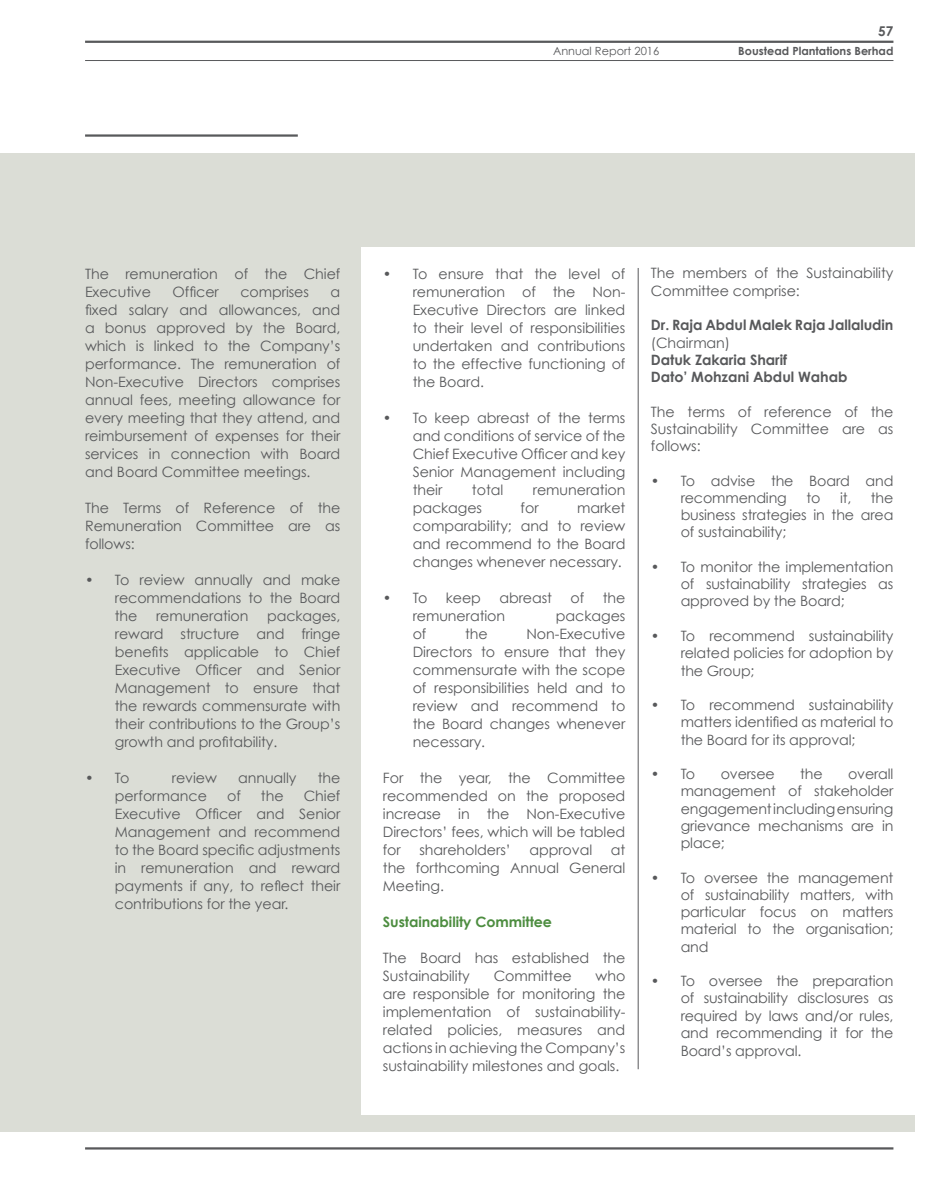
<style>
.page{position:relative;width:936px;height:1191px;background:#fff}
.page>*{position:absolute;margin:0;border:0;box-sizing:border-box;transform-origin:0 0}
.t1{font:14.25px/18px "Century Gothic";letter-spacing:-.005em;color:#58595b;text-align:justify}
.t2{font:700 14.25px/17.2px "Century Gothic";letter-spacing:-.005em;color:#58595b}
.t3{font:700 14.25px "Century Gothic";letter-spacing:-.005em;color:#4d8d40}
.t4{font:700 13.5px "Century Gothic";color:#58595b}
.t5{font:700 11.25px "Century Gothic";color:#58595b}
.t6{font:11.25px "Century Gothic";color:#58595b}
</style>
<div class="page">
<div style="left:0;top:153px;width:914px;height:978px;background:#dbddd6"></div>
<div style="left:361px;top:247px;width:553px;height:867px;background:#fff"></div>
<hr style="left:637px;top:268px;width:1px;height:801px;background:#58595b">
<hr style="left:85px;top:41px;width:808px;height:2px;background:#58595b">
<hr style="left:85px;top:134px;width:213px;height:3px;background:#58595b">
<hr style="left:85px;top:60px;width:808px;height:1px;background:#58595b">
<hr style="left:85px;top:1147px;width:808px;height:2px;background:#58595b">
<p class="t4" style="left:878px;top:23px;width:17px">57</p>
<p class="t6" style="left:553px;top:44px;width:108px">Annual Report 2016</p>
<p class="t5" style="left:738px;top:44px;width:157px">Boustead Plantations Berhad</p>
<p class="t1" style="left:85px;top:264px;width:257px">The remuneration of the Chief<br>Executive</p>
<p class="t1" style="left:173px;top:282px;width:48px">Officer</p>
<p class="t1" style="left:240px;top:282px;width:70px">comprises</p>
<p class="t1" style="left:85px;top:282px;width:257px;text-indent:245px">a fixed salary and allowances, and a bonus approved by the Board, which is linked to the Company’s performance. The remuneration of Non-Executive Directors comprises annual fees, meeting allowance for every meeting that they attend, and reimbursement of expenses for their services in connection with Board and Board Committee meetings.</p>
<p class="t1" style="left:85px;top:498px;width:257px">The Terms of Reference of the Remuneration Committee are as follows:</p>
<p class="t1" style="left:115px;top:570px;width:227px;text-indent:-30px">• To review annually and make recommendations to the Board the</p>
<p class="t1" style="left:156px;top:606px;width:94px">remuneration</p>
<p class="t1" style="left:115px;top:606px;width:227px;text-indent:152px">packages, reward structure and fringe benefits applicable to Chief Executive Officer and Senior Management to ensure that the rewards commensurate with their contributions to the Group’s growth and profitability.</p>
<p class="t1" style="left:85px;top:768px;width:46px">• To</p>
<p class="t1" style="left:172px;top:768px;width:46px">review</p>
<p class="t1" style="left:238px;top:768px;width:60px">annually</p>
<p class="t1" style="left:317px;top:768px;width:24px">the</p>
<p class="t1" style="left:115px;top:786px;width:94px">performance</p>
<p class="t1" style="left:227px;top:786px;width:15px">of</p>
<p class="t1" style="left:261px;top:786px;width:24px">the</p>
<p class="t1" style="left:115px;top:786px;width:227px;text-indent:189px">Chief Executive Officer and Senior Management and recommend to the Board specific adjustments in remuneration and reward payments if any, to reflect their contributions for the year.</p>
<p class="t1" style="left:412px;top:264px;width:214px;text-indent:-30px">• To ensure that the level of remuneration of the Non-Executive Directors are linked to their level of responsibilities undertaken and contributions to the effective functioning of the Board.</p>
<p class="t1" style="left:412px;top:408px;width:214px;text-indent:-30px">• To keep abreast of the terms and conditions of service of the Chief Executive Officer and key Senior Management including their</p>
<p class="t1" style="left:472px;top:480px;width:33px">total</p>
<p class="t1" style="left:533px;top:480px;width:94px">remuneration</p>
<p class="t1" style="left:412px;top:498px;width:71px">packages</p>
<p class="t1" style="left:520px;top:498px;width:19px">for</p>
<p class="t1" style="left:412px;top:498px;width:214px;text-indent:164px">market comparability; and to review and recommend to the Board changes whenever necessary.</p>
<p class="t1" style="left:383px;top:588px;width:46px">• To</p>
<p class="t1" style="left:446px;top:588px;width:37px">keep</p>
<p class="t1" style="left:499px;top:588px;width:54px">abreast</p>
<p class="t1" style="left:570px;top:588px;width:15px">of</p>
<p class="t1" style="left:602px;top:588px;width:24px">the</p>
<p class="t1" style="left:412px;top:606px;width:94px">remuneration</p>
<p class="t1" style="left:556px;top:606px;width:71px">packages</p>
<p class="t1" style="left:412px;top:624px;width:15px">of</p>
<p class="t1" style="left:465px;top:624px;width:24px">the</p>
<p class="t1" style="left:412px;top:624px;width:214px;text-indent:114px">Non-Executive Directors to ensure that they commensurate with the scope of responsibilities held and to review and recommend to the Board changes whenever necessary.</p>
<p class="t1" style="left:383px;top:768px;width:244px">For the year, the Committee recommended on the proposed increase in the Non-Executive Directors’ fees, which will be tabled for</p>
<p class="t1" style="left:419px;top:840px;width:93px">shareholders’</p>
<p class="t1" style="left:529px;top:840px;width:64px">approval</p>
<p class="t1" style="left:383px;top:840px;width:244px;text-indent:228px">at the forthcoming Annual General Meeting.</p>
<p class="t3" style="left:383px;top:912px;width:171px">Sustainability Committee</p>
<p class="t1" style="left:383px;top:948px;width:244px">The Board has established the<br>Sustainability</p>
<p class="t1" style="left:493px;top:966px;width:80px">Committee</p>
<p class="t1" style="left:383px;top:966px;width:244px;text-indent:213px">who are responsible for monitoring the implementation of sustainability&shy;related policies, measures and actions in achieving the Company’s sustainability milestones and goals.</p>
<p class="t1" style="left:651px;top:264px;width:244px;line-height:17.2px">The members of the Sustainability<br>Committee comprise:</p>
<p class="t2" style="left:651px;top:316px;width:244px">Dr. Raja Abdul Malek Raja Jallaludin</p>
<p class="t1" style="left:651px;top:333px;width:81px">(Chairman)</p>
<p class="t2" style="left:651px;top:351px;width:198px">Datuk Zakaria Sharif<br>Dato’ Mohzani Abdul Wahab</p>
<p class="t1" style="left:651px;top:402px;width:244px;line-height:17.2px">The terms of reference of the Sustainability Committee are as follows:</p>
<p class="t1" style="left:680px;top:471px;width:214px;line-height:17.2px;text-indent:-30px">• To advise the Board and recommending</p>
<p class="t1" style="left:806px;top:488px;width:16px">to</p>
<p class="t1" style="left:840px;top:488px;width:13px">it,</p>
<p class="t1" style="left:680px;top:489px;width:214px;line-height:17.2px;text-indent:190px">the business strategies in the area of sustainability;</p>
<p class="t1" style="left:680px;top:558px;width:214px;line-height:17.2px;text-indent:-30px">• To monitor the implementation of sustainability strategies as approved by the Board;</p>
<p class="t1" style="left:680px;top:627px;width:214px;line-height:17.2px;text-indent:-30px">• To recommend sustainability related policies for adoption by the Group;</p>
<p class="t1" style="left:680px;top:696px;width:214px;line-height:17.2px;text-indent:-30px">• To recommend sustainability matters identified as material to the Board for its approval;</p>
<p class="t1" style="left:651px;top:764px;width:46px">• To</p>
<p class="t1" style="left:720px;top:764px;width:55px">oversee</p>
<p class="t1" style="left:800px;top:764px;width:24px">the</p>
<p class="t1" style="left:680px;top:765px;width:214px;line-height:17.2px;text-indent:167px">overall management of stakeholder engagement including ensuring grievance mechanisms are in place;</p>
<p class="t1" style="left:680px;top:868px;width:214px;line-height:17.2px;text-indent:-30px">• To oversee the management of sustainability matters, with particular focus on matters material to the organisation; and</p>
<p class="t1" style="left:680px;top:972px;width:214px;line-height:17.4px;text-indent:-30px">• To oversee the preparation of sustainability disclosures as required by laws and/or rules, and recommending it for the Board’s approval.</p>
</div>
